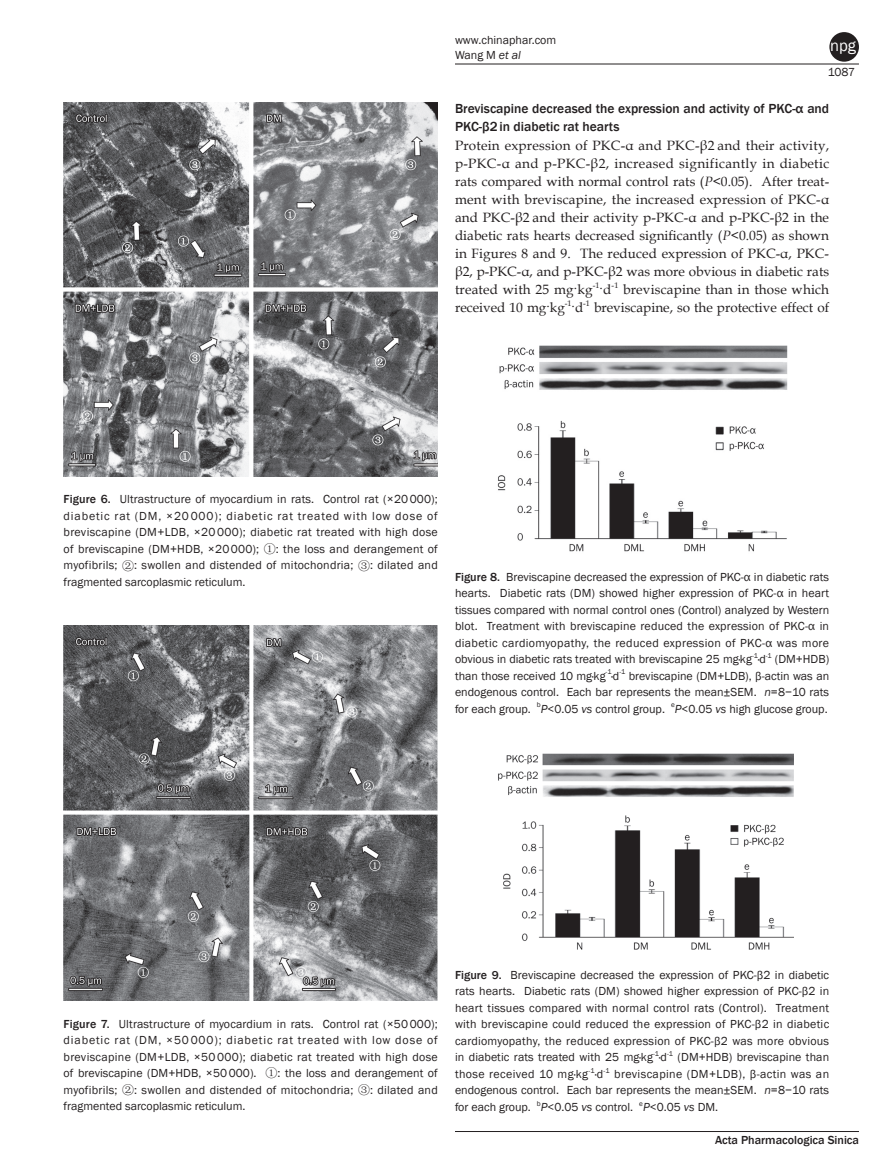
<style>
.page{position:relative;width:893px;height:1170px;background:#fff}
.page>*{position:absolute;margin:0;border:0;box-sizing:border-box;transform-origin:0 0}
.t1{font:16.5px "Franklin Gothic";color:#fff}
.t2{font:13.5px/18px "Book Antiqua";color:#231f20;text-align:justify}
.t3{font:500 13.5px/18px "Franklin Gothic";color:#231f20}
.t4{font:12px/16.5px "Franklin Gothic";color:#231f20;text-align:justify}
.t5{font:500 12px "Franklin Gothic";color:#231f20}
.s1{font-style:italic}
.s2{font-family:"Times New Roman"}
.s3{font-weight:500}
.s4{font-family:"Sim Hei"}
</style>
<div class="page">
<hr style="left:455px;top:64px;width:404px;height:1px;background:#231f20">
<hr style="left:455px;top:1131px;width:404px;height:1px;background:#231f20">
<div style="left:829px;top:32px;width:30px;height:30px;background:#231f20;border-radius:50%"></div>
<img style="left:64px;top:102px;width:374px;height:374px">
<img style="left:64px;top:625px;width:374px;height:375px">
<img style="left:497px;top:345px;width:291px;height:207px">
<img style="left:498px;top:754px;width:295px;height:196px">
<p class="t4" style="left:455px;top:32px;width:103px;line-height:15px">www.chinaphar.com<br>Wang M <span class="s1">et al</span></p>
<h1 class="t1" style="left:830px;top:35px;width:27px">npg</h1>
<p class="t4" style="left:828px;top:64px;width:29px">1087</p>
<p class="t3" style="left:455px;top:100px;width:376px">Breviscapine decreased the expression and activity of PKC-α and<br>PKC-β2 in diabetic rat hearts</p>
<p class="t2" style="left:455px;top:136px;width:376px">Protein expression of PKC-α and PKC-β2 and their activity, p-PKC-α and p-PKC-β2, increased significantly in diabetic rats compared with normal control rats (<span class="s1">P</span>&lt;0.05). After treat&shy;ment with breviscapine, the increased expression of PKC-α and PKC-β2 and their activity p-PKC-α and p-PKC-β2 in the diabetic rats hearts decreased significantly (<span class="s1">P</span>&lt;0.05) as shown in Figures 8 and 9. The reduced expression of PKC-α, PKC&shy;β2, p-PKC-α, and p-PKC-β2 was more obvious in diabetic rats treated with 25 mg<span class="s2">·</span>kg<sup>-1</sup><span class="s2">·</span>d<sup>-1</sup> breviscapine than in those which received 10 mg<span class="s2">·</span>kg<sup>-1</sup><span class="s2">·</span>d<sup>-1</sup> breviscapine, so the protective effect of</p>
<p class="t4" style="left:64px;top:491px;width:376px"><span class="s3">Figure 6.</span> Ultrastructure of myocardium in rats. Control rat (×20000); diabetic rat (DM, ×20000); diabetic rat treated with low dose of breviscapine (DM+LDB, ×20000); diabetic rat treated with high dose of breviscapine (DM+HDB, ×20000); <span class="s4">①</span>: the loss and derangement of myofibrils; <span class="s4">②</span>: swollen and distended of mitochondria; <span class="s4">③</span>: dilated and fragmented sarcoplasmic reticulum.</p>
<p class="t4" style="left:455px;top:568px;width:376px"><span class="s3">Figure 8.</span> Breviscapine decreased the expression of PKC-α in diabetic rats hearts. Diabetic rats (DM) showed higher expression of PKC-α in heart tissues compared with normal control ones (Control) analyzed by Western blot. Treatment with breviscapine reduced the expression of PKC-α in diabetic cardiomyopathy, the reduced expression of PKC-α was more obvious in diabetic rats treated with breviscapine 25 mg·kg<sup>-1</sup>·d<sup>-1</sup> (DM+HDB) than those received 10 mg·kg<sup>-1</sup>·d<sup>-1</sup> breviscapine (DM+LDB), β-actin was an endogenous control. Each bar represents the mean±SEM. <span class="s1">n</span>=8−10 rats for each group. <sup>b</sup><span class="s1">P</span>&lt;0.05 <span class="s1">vs</span> control group. <sup>e</sup><span class="s1">P</span>&lt;0.05 <span class="s1">vs</span> high glucose group.</p>
<p class="t4" style="left:64px;top:1015px;width:376px"><span class="s3">Figure 7.</span> Ultrastructure of myocardium in rats. Control rat (×50000); diabetic rat (DM, ×50000); diabetic rat treated with low dose of breviscapine (DM+LDB, ×50000); diabetic rat treated with high dose of breviscapine (DM+HDB, ×50000). <span class="s4">①</span>: the loss and derangement of myofibrils; <span class="s4">②</span>: swollen and distended of mitochondria; <span class="s4">③</span>: dilated and fragmented sarcoplasmic reticulum.</p>
<p class="t4" style="left:455px;top:966px;width:376px"><span class="s3">Figure 9.</span> Breviscapine decreased the expression of PKC-β2 in diabetic rats hearts. Diabetic rats (DM) showed higher expression of PKC-β2 in heart tissues compared with normal control rats (Control). Treatment with breviscapine could reduced the expression of PKC-β2 in diabetic cardiomyopathy, the reduced expression of PKC-β2 was more obvious in diabetic rats treated with 25 mg·kg<sup>-1</sup>·d<sup>-1</sup> (DM+HDB) breviscapine than those received 10 mg·kg<sup>-1</sup>·d<sup>-1</sup> breviscapine (DM+LDB), β-actin was an endogenous control. Each bar represents the mean±SEM. <span class="s1">n</span>=8−10 rats for each group. <sup>b</sup><span class="s1">P</span>&lt;0.05 <span class="s1">vs</span> control. <sup>e</sup><span class="s1">P</span>&lt;0.05 <span class="s1">vs</span> DM.</p>
<p class="t5" style="left:715px;top:1132px;width:145px">Acta Pharmacologica Sinica</p>
</div>
